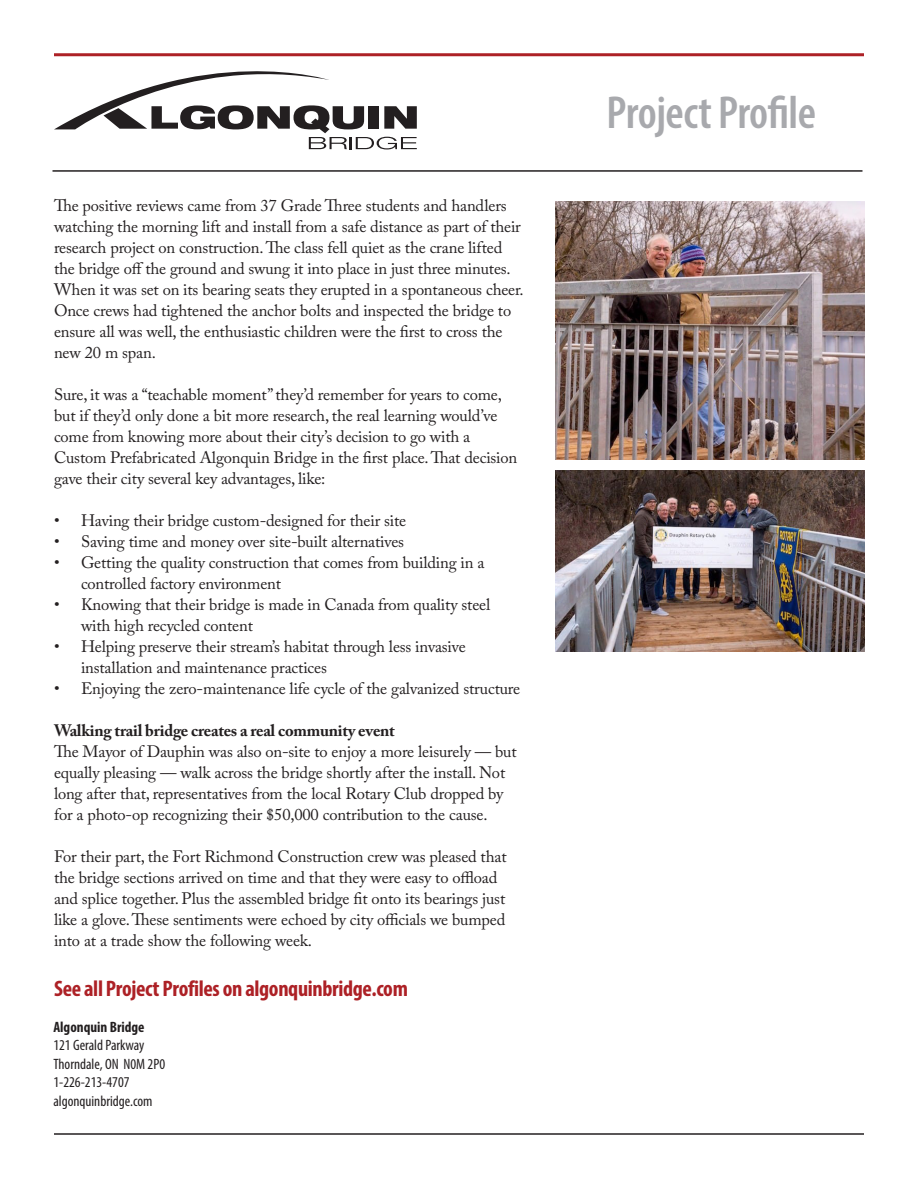
<style>
.page{position:relative;width:918px;height:1188px;background:#fff}
.page>*{position:absolute;margin:0;border:0;box-sizing:border-box;transform-origin:0 0}
.Profile{font:600 condensed 46.5px "Myriad Pro";letter-spacing:-.01em;color:#a8a9ad}
.Header_Red_2{font:700 condensed 22.5px "Myriad Pro";letter-spacing:-.015em;color:#ad2126}
.copy{font:16.5px/21px "Adobe Caslon Pro";letter-spacing:-.01em;color:#231f20}
.Sub_2{font:700 16.5px "Adobe Caslon Pro";letter-spacing:-.015em;color:#231f20}
.t1{font:condensed 15px/18.6px "Myriad Pro";color:#231f20}
.s1{font-weight:700}
</style>
<div class="page">
<hr style="left:54px;top:1133px;width:810px;height:2px;background:#231f20">
<hr style="left:52px;top:170px;width:810px;height:2px;background:#231f20">
<hr style="left:54px;top:53px;width:810px;height:3px;background:#ad2126">
<svg style="left:54px;top:71px;width:363px;height:78px"></svg>
<img style="left:555px;top:201px;width:310px;height:258px">
<img style="left:555px;top:471px;width:310px;height:181px">
<p class="copy" style="left:54px;top:195px;width:471px">The positive reviews came from 37 Grade Three students and handlers watching the morning lift and install from a safe distance as part of their research project on construction. The class fell quiet as the crane lifted the bridge off the ground and swung it into place in just three minutes.<br>When it was set on its bearing seats they erupted in a spontaneous cheer.<br>Once crews had tightened the anchor bolts and inspected the bridge to ensure all was well, the enthusiastic children were the first to cross the new 20 m span.</p>
<p class="copy" style="left:54px;top:384px;width:465px">Sure, it was a “teachable moment” they’d remember for years to come, but if they’d only done a bit more research, the real learning would’ve come from knowing more about their city’s decision to go with a Custom Prefabricated Algonquin Bridge in the first place. That decision gave their city several key advantages, like:</p>
<p class="copy" style="left:54px;top:510px;width:354px">• Having their bridge custom-designed for their site</p>
<p class="copy" style="left:54px;top:531px;width:352px">• Saving time and money over site-built alternatives</p>
<p class="copy" style="left:81px;top:552px;width:405px;text-indent:-27px">• Getting the quality construction that comes from building in a controlled factory environment</p>
<p class="copy" style="left:81px;top:594px;width:411px;text-indent:-27px">• Knowing that their bridge is made in Canada from quality steel with high recycled content</p>
<p class="copy" style="left:81px;top:636px;width:386px;text-indent:-27px">• Helping preserve their stream’s habitat through less invasive installation and maintenance practices</p>
<p class="copy" style="left:54px;top:678px;width:468px">• Enjoying the zero-maintenance life cycle of the galvanized structure</p>
<p class="Sub_2" style="left:54px;top:721px;width:342px">Walking trail bridge creates a real community event</p>
<p class="copy" style="left:54px;top:741px;width:464px">The Mayor of Dauphin was also on-site to enjoy a more leisurely — but equally pleasing — walk across the bridge shortly after the install. Not long after that, representatives from the local Rotary Club dropped by for a photo-op recognizing their $50,000 contribution to the cause.</p>
<p class="copy" style="left:54px;top:846px;width:454px">For their part, the Fort Richmond Construction crew was pleased that the bridge sections arrived on time and that they were easy to offload and splice together. Plus the assembled bridge fit onto its bearings just like a glove. These sentiments were echoed by city officials we bumped into at a trade show the following week.</p>
<p class="Header_Red_2" style="left:54px;top:975px;width:355px">See all Project Profiles on algonquinbridge.com</p>
<p class="t1" style="left:53px;top:1017px;width:93px"><span class="s1">Algonquin Bridge<br></span>121 Gerald Parkway</p>
<p class="t1" style="left:53px;top:1054px;width:113px">Thorndale, ON N0M 2P0</p>
<p class="t1" style="left:53px;top:1073px;width:78px">1-226-213-4707</p>
<p class="t1" style="left:53px;top:1092px;width:101px">algonquinbridge.com</p>
<p class="Profile" style="left:607px;top:84px;width:211px">Project Profile</p>
</div>
